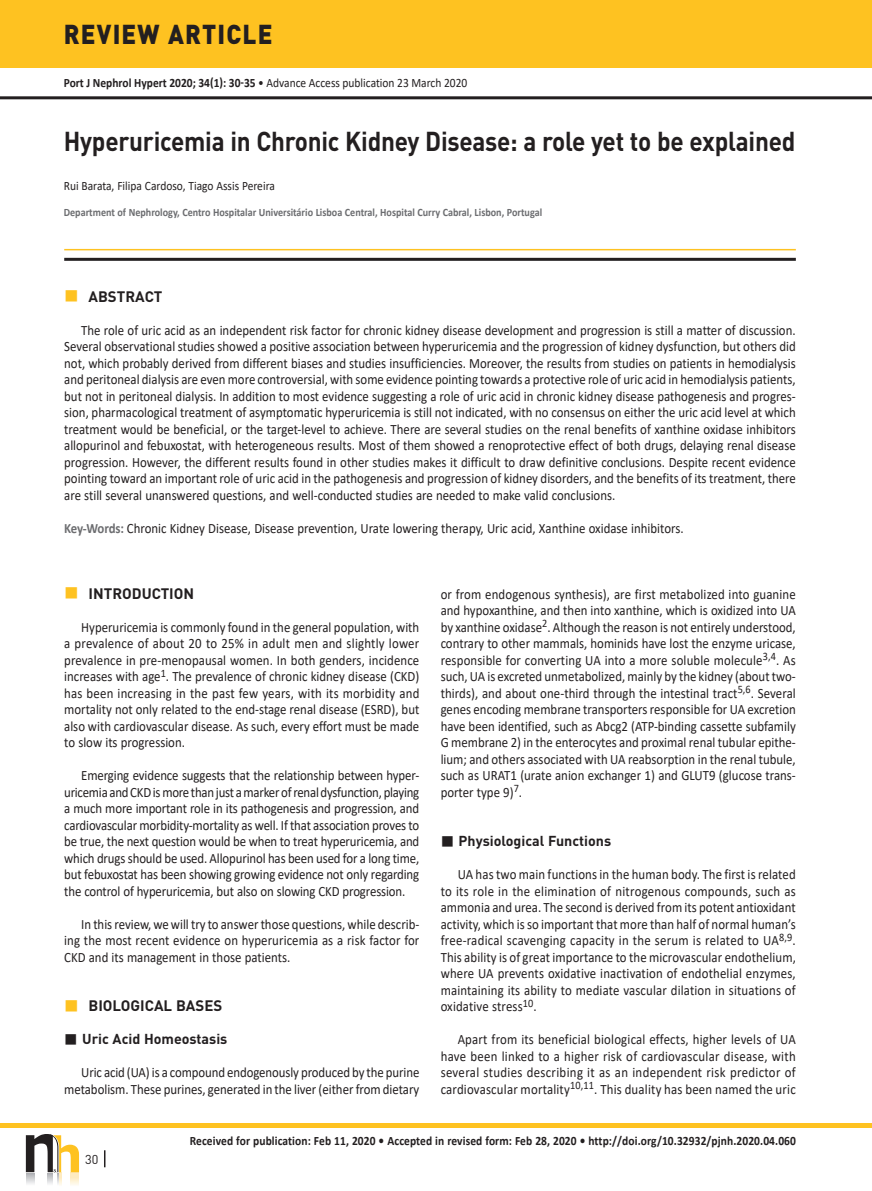
<style>
.page{position:relative;width:872px;height:1191px;background:#fff}
.page>*{position:absolute;margin:0;border:0;box-sizing:border-box;transform-origin:0 0}
.t1{font:700 27px "DIN";letter-spacing:-.01em;color:#231f20;scale:.9 1}
.t2{font:900 27px "DIN";letter-spacing:.05em;color:#231f20;scale:.9 1}
.t3{font:700 15px "DIN";color:#231f20}
.t4{font:14.25px/16.5px "Calibri";color:#231f20;text-align:justify;scale:.9 1}
.t5{font:700 14.25px "DIN";color:#231f20}
.t6{font:12.75px "Calibri";color:#231f20;scale:.9 1}
.t7{font:700 12.75px "Calibri";letter-spacing:.01em;color:#231f20;scale:.9 1}
.t8{font:12.75px "DIN";color:#231f20}
.t9{font:700 11.25px "Calibri";color:#6c6d70;scale:.9 1}
.s1{font-weight:700}
.s2{font-weight:700;color:#6c6d70}
</style>
<div class="page">
<hr style="left:0;top:96px;width:872px;height:3px;background:#231f20">
<hr style="left:0;top:1123px;width:872px;height:4px;background:#fec221">
<div style="left:0;top:0;width:872px;height:68px;background:#fec221"></div>
<svg style="left:26px;top:1134px;width:53px;height:51px"></svg>
<svg style="left:104px;top:1150px;width:1px;height:17px"></svg>
<hr style="left:64px;top:249px;width:732px;height:1px;background:#fec221">
<hr style="left:64px;top:258px;width:732px;height:3px;background:#231f20">
<h1 class="t2" style="left:64px;top:16px;width:233px">REVIEW ARTICLE</h1>
<p class="t6" style="left:64px;top:74px;width:450px"><span class="s1">Port J Nephrol Hypert 2020; 34(1): 30-35</span> • Advance Access publication 23 March 2020</p>
<h1 class="t1" style="left:64px;top:124px;width:814px">Hyperuricemia in Chronic Kidney Disease: a role yet to be explained</h1>
<p class="t6" style="left:64px;top:177px;width:236px">Rui Barata, Filipa Cardoso, Tiago Assis Pereira</p>
<p class="t9" style="left:64px;top:204px;width:533px">Department of Nephrology, Centro Hospitalar Universitá rio Lisboa Central, Hospital Curry Cabral, Lisbon, Portugal</p>
<p class="t3" style="left:89px;top:286px;width:75px">ABSTRACT</p>
<p class="t4" style="left:64px;top:321px;width:814px;text-indent:17px">The role of uric acid as an independent risk factor for chronic kidney disease development and progression is still a matter of discussion.<br>Several observational studies showed a positive association between hyperuricemia and the progression of kidney dysfunction, but others did not, which probably derived from different biases and studies insufficiencies. Moreover, the results from studies on patients in hemodialysis and peritoneal dialysis are even more controversial, with some evidence pointing towards a protective role of uric acid in hemodialysis patients, but not in peritoneal dialysis. In addition to most evidence suggesting a role of uric acid in chronic kidney disease pathogenesis and progres&shy;sion, pharmacological treatment of asymptomatic hyperuricemia is still not indicated, with no consensus on either the uric acid level at which treatment would be beneficial, or the target-level to achieve. There are several studies on the renal benefits of xanthine oxidase inhibitors allopurinol and febuxostat, with heterogeneous results. Most of them showed a renoprotective effect of both drugs, delaying renal disease progression. However, the different results found in other studies makes it difficult to draw definitive conclusions. Despite recent evidence pointing toward an important role of uric acid in the pathogenesis and progression of kidney disorders, and the benefits of its treatment, there are still several unanswered questions, and well-conducted studies are needed to make valid conclusions.</p>
<p class="t4" style="left:64px;top:519px;width:689px"><span class="s2">Key-Words:</span> Chronic Kidney Disease, Disease prevention, Urate lowering therapy, Uric acid, Xanthine oxidase inhibitors.</p>
<p class="t3" style="left:89px;top:583px;width:107px">INTRODUCTION</p>
<p class="t4" style="left:64px;top:618px;width:396px;text-indent:17px">Hyperuricemia is commonly found in the general population, with a prevalence of about 20 to 25% in adult men and slightly lower prevalence in pre-menopausal women. In both genders, incidence increases with age<sup>1</sup>. The prevalence of chronic kidney disease (CKD) has been increasing in the past few years, with its morbidity and mortality not only related to the end-stage renal disease (ESRD), but also with cardiovascular disease. As such, every effort must be made to slow its progression.</p>
<p class="t4" style="left:64px;top:767px;width:396px;text-indent:17px">Emerging evidence suggests that the relationship between hyper&shy;uricemia and CKD is more than just a marker of renal dysfunction, playing a much more important role in its pathogenesis and progression, and cardiovascular morbidity-mortality as well. If that association proves to be true, the next question would be when to treat hyperuricemia, and which drugs should be used. Allopurinol has been used for a long time, but febuxostat has been showing growing evidence not only regarding the control of hyperuricemia, but also on slowing CKD progression.</p>
<p class="t4" style="left:64px;top:915px;width:396px;text-indent:17px">In this review, we will try to answer those questions, while describ&shy;ing the most recent evidence on hyperuricemia as a risk factor for CKD and its management in those patients.</p>
<p class="t3" style="left:89px;top:996px;width:135px">BIOLOGICAL BASES</p>
<p class="t5" style="left:82px;top:1030px;width:147px">Uric Acid Homeostasis</p>
<p class="t4" style="left:64px;top:1064px;width:396px;text-align:right">Uric acid (UA) is a compound endogenously produced by the purine metabolism. These purines, generated in the liver (either from dietary</p>
<p class="t4" style="left:441px;top:585px;width:396px">or from endogenous synthesis), are first metabolized into guanine and hypoxanthine, and then into xanthine, which is oxidized into UA by xanthine oxidase<sup>2</sup>. Although the reason is not entirely understood, contrary to other mammals, hominids have lost the enzyme uricase, responsible for converting UA into a more soluble molecule<sup>3,4</sup>. As such, UA is excreted unmetabolized, mainly by the kidney (about two&shy;thirds), and about one-third through the intestinal tract<sup>5,6</sup>. Several genes encoding membrane transporters responsible for UA excretion have been identified, such as Abcg2 (ATP-binding cassette subfamily G membrane 2) in the enterocytes and proximal renal tubular epithe&shy;lium; and others associated with UA reabsorption in the renal tubule, such as URAT1 (urate anion exchanger 1) and GLUT9 (glucose trans&shy;porter type 9)<sup>7</sup>.</p>
<p class="t5" style="left:458px;top:832px;width:154px">Physiological Functions</p>
<p class="t4" style="left:441px;top:866px;width:396px;text-indent:17px">UA has two main functions in the human body. The first is related to its role in the elimination of nitrogenous compounds, such as ammonia and urea. The second is derived from its potent antioxidant activity, which is so important that more than half of normal human’s free-radical scavenging capacity in the serum is related to UA<sup>8,9</sup>.<br>This ability is of great importance to the microvascular endothelium, where UA prevents oxidative inactivation of endothelial enzymes, maintaining its ability to mediate vascular dilation in situations of oxidative stress<sup>10</sup>.</p>
<p class="t4" style="left:441px;top:1031px;width:396px;text-indent:17px">Apart from its beneficial biological effects, higher levels of UA have been linked to a higher risk of cardiovascular disease, with several studies describing it as an independent risk predictor of cardiovascular mortality<sup>10,11</sup>. This duality has been named the uric</p>
<p class="t8" style="left:85px;top:1151px;width:15px">30</p>
<p class="t7" style="left:190px;top:1132px;width:675px">Received for publication: Feb 11, 2020 • Accepted in revised form: Feb 28, 2020 • http://doi.org/10.32932/pjnh.2020.04.060</p>
</div>
